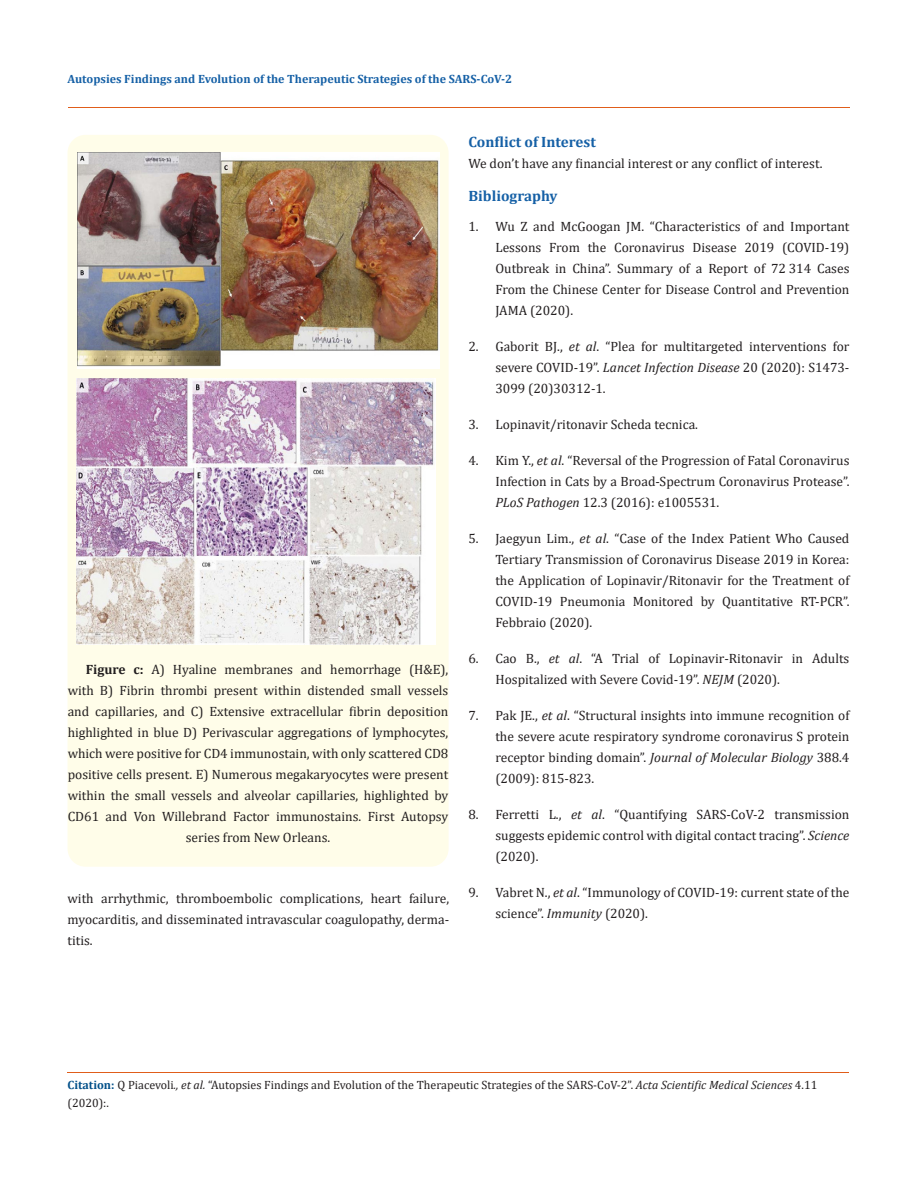
<style>
.page{position:relative;width:917px;height:1188px;background:#fff}
.page>*{position:absolute;margin:0;border:0;box-sizing:border-box;transform-origin:0 0}
.t1{font:700 15px "Cambria";color:#1560a6}
.t2{font:13.5px/21px "Cambria";color:#231f20;text-align:justify}
.t3{font:12px/18px "Cambria";color:#231f20}
.t4{font:700 12px "Cambria";color:#1560a6}
.s1{font-weight:700}
.s2{font-style:italic}
.s3{font-weight:700;color:#035089}
</style>
<div class="page">
<hr style="left:68px;top:1072px;width:781px;height:1px;background:#e05d1a">
<div style="left:68px;top:135px;width:380px;height:732px;background:#fffde9;border-radius:18px"></div>
<img style="left:77px;top:153px;width:362px;height:215px">
<img style="left:76px;top:379px;width:359px;height:265px">
<hr style="left:68px;top:108px;width:781px;height:1px;background:#e05d1a">
<p class="t4" style="left:68px;top:70px;width:446px">Autopsies Findings and Evolution of the Therapeutic Strategies of the SARS-CoV-2</p>
<p class="t2" style="left:86px;top:659px;width:364px"><span class="s1">Figure c:</span> A) Hyaline membranes and hemorrhage (H&amp;E),</p>
<p class="t2" style="left:68px;top:680px;width:382px">with B) Fibrin thrombi present within distended small vessels</p>
<p class="t2" style="left:68px;top:701px;width:382px">and capillaries, and C) Extensive extracellular fibrin deposition</p>
<p class="t2" style="left:68px;top:722px;width:382px">highlighted in blue D) Perivascular aggregations of lymphocytes,</p>
<p class="t2" style="left:68px;top:743px;width:382px">which were positive for CD4 immunostain, with only scattered CD8</p>
<p class="t2" style="left:68px;top:764px;width:382px">positive cells present. E) Numerous megakaryocytes were present</p>
<p class="t2" style="left:68px;top:785px;width:382px">within the small vessels and alveolar capillaries, highlighted by</p>
<p class="t2" style="left:68px;top:806px;width:382px">CD61 and Von Willebrand Factor immunostains. First Autopsy</p>
<p class="t2" style="left:186px;top:827px;width:146px">series from New Orleans.</p>
<p class="t2" style="left:68px;top:888px;width:383px">with arrhythmic, thromboembolic complications, heart failure, myocarditis, and disseminated intravascular coagulopathy, derma&shy;titis.</p>
<p class="t1" style="left:468px;top:132px;width:129px">Conflict of Interest</p>
<p class="t2" style="left:468px;top:153px;width:355px">We don’t have any financial interest or any conflict of interest.</p>
<p class="t1" style="left:468px;top:185px;width:91px">Bibliography</p>
<p class="t2" style="left:495px;top:216px;width:355px;text-indent:-27px">1. Wu Z and McGoogan JM. “Characteristics of and Important Lessons From the Coronavirus Disease 2019 (COVID-19)<br>Outbreak in China”. Summary of a Report of 72 314 Cases From the Chinese Center for Disease Control and Prevention JAMA (2020).</p>
<p class="t2" style="left:495px;top:336px;width:355px;text-indent:-27px">2. Gaborit BJ., <span class="s2">et al</span>. “Plea for multitargeted interventions for severe COVID-19”. <span class="s2">Lancet Infection Disease</span> 20 (2020): S1473- 3099 (20)30312-1.</p>
<p class="t2" style="left:468px;top:414px;width:231px">3. Lopinavit/ritonavir Scheda tecnica.</p>
<p class="t2" style="left:495px;top:450px;width:355px;text-indent:-27px">4. Kim Y., <span class="s2">et al</span>. “Reversal of the Progression of Fatal Coronavirus Infection in Cats by a Broad-Spectrum Coronavirus Protease”.<br><span class="s2">PLoS Pathogen</span> 12.3 (2016): e1005531.</p>
<p class="t2" style="left:495px;top:528px;width:355px;text-indent:-27px">5. Jaegyun Lim., <span class="s2">et al</span>. “Case of the Index Patient Who Caused Tertiary Transmission of Coronavirus Disease 2019 in Korea: the Application of Lopinavir/Ritonavir for the Treatment of COVID-19 Pneumonia Monitored by Quantitative RT-PCR”.<br>Febbraio (2020).</p>
<p class="t2" style="left:495px;top:648px;width:355px;text-indent:-27px">6. Cao B., <span class="s2">et al</span>. “A Trial of Lopinavir-Ritonavir in Adults<br>Hospitalized with Severe Covid-19”. <span class="s2">NEJM</span> (2020).</p>
<p class="t2" style="left:495px;top:705px;width:355px;text-indent:-27px">7. Pak JE., <span class="s2">et al</span>. “Structural insights into immune recognition of the severe acute respiratory syndrome coronavirus S protein receptor binding domain”. <span class="s2">Journal of Molecular Biology</span> 388.4 (2009): 815-823.</p>
<p class="t2" style="left:495px;top:804px;width:355px;text-indent:-27px">8. Ferretti L., <span class="s2">et al</span>. “Quantifying SARS-CoV-2 transmission suggests epidemic control with digital contact tracing”. <span class="s2">Science </span>(2020).</p>
<p class="t2" style="left:495px;top:882px;width:355px;text-indent:-27px">9. Vabret N., <span class="s2">et al</span>. “Immunology of COVID-19: current state of the science”. <span class="s2">Immunity</span> (2020).</p>
<p class="t3" style="left:68px;top:1076px;width:751px"><span class="s3">Citation:</span> Q Piacevoli<span class="s2">., et al.</span> “Autopsies Findings and Evolution of the Therapeutic Strategies of the SARS-CoV-2”. <span class="s2">Acta Scientific Medical Sciences</span> 4.11 (2020):.</p>
</div>
